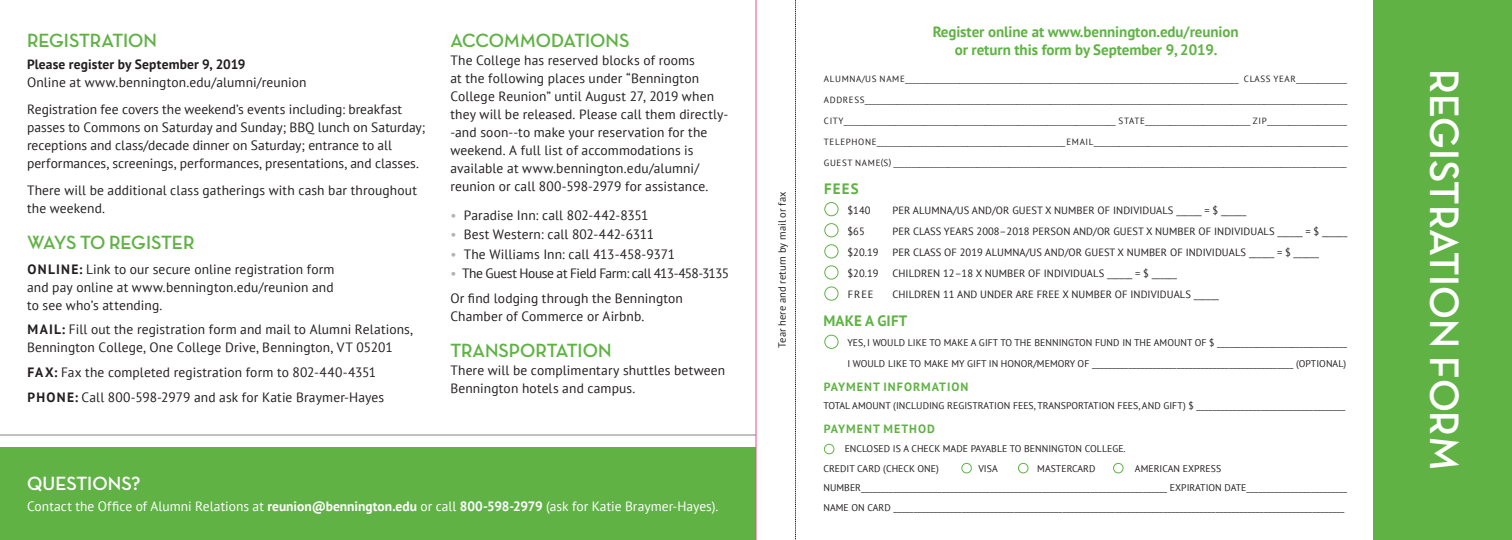
<style>
.page{position:relative;width:1512px;height:540px;background:#fff}
.page>*{position:absolute;margin:0;border:0;box-sizing:border-box;transform-origin:0 0}
.t1{font:42px "Neutraface Display Bold Alt";color:#fff}
.t2{font:19.5px "Neutraface Display Bold Alt";letter-spacing:-.01em;color:#60b245}
.t3{font:19.5px "Neutraface Display Bold Alt";letter-spacing:.005em;color:#fff}
.t4{font:700 15px "PT Sans";letter-spacing:-.005em;color:#60b245}
.t5{font:13.5px/18px "PT Sans";letter-spacing:.01em;color:#231f20}
.t6{font:13.5px "PT Sans";color:#fff}
.t7{font:13.5px "PT Sans";letter-spacing:-.03em;color:#231f20}
.t8{font:700 13.5px "PT Sans";letter-spacing:.01em;color:#231f20}
.t9{font:700 12px "PT Sans";letter-spacing:.085em;color:#60b245}
._2ndHead{font:10.5px "PT Sans";letter-spacing:.005em;color:#231f20}
.t10{font:9.75px "PT Sans";letter-spacing:.005em;color:#231f20}
.t11{font:9px "PT Sans";letter-spacing:.075em;color:#231f20}
.s1{font-weight:700}
.s2{color:#b2b5b7}
</style>
<div class="page">
<div style="left:1374px;top:0;width:138px;height:540px;background:#60b245"></div>
<div style="left:824px;top:202px;width:14px;height:14px;border:1px solid #60b245;border-radius:50%"></div>
<div style="left:824px;top:223px;width:14px;height:14px;border:1px solid #60b245;border-radius:50%"></div>
<div style="left:824px;top:244px;width:14px;height:14px;border:1px solid #60b245;border-radius:50%"></div>
<div style="left:824px;top:265px;width:14px;height:14px;border:1px solid #60b245;border-radius:50%"></div>
<div style="left:824px;top:287px;width:14px;height:14px;border:1px solid #60b245;border-radius:50%"></div>
<div style="left:824px;top:335px;width:14px;height:14px;border:1px solid #60b245;border-radius:50%"></div>
<div style="left:0;top:447px;width:756px;height:93px;background:#60b245"></div>
<hr style="left:0;top:434px;width:756px;height:2px;background:#bfc0c1">
<div style="left:961px;top:463px;width:11px;height:10px;border:1px solid #60b245;border-radius:50%"></div>
<div style="left:1018px;top:463px;width:10px;height:10px;border:1px solid #60b245;border-radius:50%"></div>
<div style="left:1113px;top:463px;width:10px;height:10px;border:1px solid #60b245;border-radius:50%"></div>
<div style="left:824px;top:444px;width:10px;height:10px;border:1px solid #60b245;border-radius:50%"></div>
<svg style="left:795px;top:0;width:1px;height:540px"></svg>
<hr style="left:756px;top:0;width:1px;height:540px;background:#ee4994">
<p class="t2" style="left:27px;top:30px;width:132px">REGISTRATION</p>
<p class="t8" style="left:27px;top:55px;width:220px">Please register by September 9, 2019</p>
<p class="t5" style="left:27px;top:73px;width:281px">Online at www.bennington.edu/alumni/reunion</p>
<p class="t5" style="left:27px;top:100px;width:400px">Registration fee covers the weekend’s events including: breakfast passes to Commons on Saturday and Sunday; BBQ lunch on Saturday; receptions and class/decade dinner on Saturday; entrance to all performances, screenings, performances, presentations, and classes.</p>
<p class="t5" style="left:27px;top:181px;width:391px">There will be additional class gatherings with cash bar throughout the weekend.</p>
<p class="t2" style="left:27px;top:231px;width:169px">WAYS TO REGISTER</p>
<p class="t5" style="left:27px;top:260px;width:309px;text-align:justify"><span class="s1">ONLINE:</span> Link to our secure online registration form and pay online at www.bennington.edu/reunion and to see who’s attending.</p>
<p class="t5" style="left:27px;top:320px;width:387px"><span class="s1">MAIL:</span> Fill out the registration form and mail to Alumni Relations,<br>Bennington College, One College Drive, Bennington, VT 05201</p>
<p class="t5" style="left:28px;top:363px;width:350px"><span class="s1">FAX:</span> Fax the completed registration form to 802-440-4351</p>
<p class="t5" style="left:28px;top:388px;width:358px"><span class="s1">PHONE:</span> Call 800-598-2979 and ask for Katie Braymer-Hayes</p>
<p class="t2" style="left:450px;top:29px;width:181px">ACCOMMODATIONS</p>
<p class="t5" style="left:450px;top:51px;width:279px">The College has reserved blocks of rooms<br>at the following places under “Bennington College Reunion” until August 27, 2019 when they will be released. Please call them directly--and soon--to make your reservation for the weekend. A full list of accommodations is available at www.bennington.edu/alumni/ reunion or call 800-598-2979 for assistance.</p>
<p class="t5" style="left:450px;top:206px;width:200px"><span class="s2">•</span> Paradise Inn: call 802-442-8351</p>
<p class="t5" style="left:450px;top:225px;width:205px"><span class="s2">•</span> Best Western: call 802-442-6311</p>
<p class="t5" style="left:450px;top:245px;width:226px"><span class="s2">•</span> The Williams Inn: call 413-458-9371</p>
<p class="t7" style="left:450px;top:265px;width:280px"><span class="s2">•</span> The Guest House at Field Farm: call 413-458-3135</p>
<p class="t5" style="left:450px;top:289px;width:234px">Or find lodging through the Bennington<br>Chamber of Commerce or Airbnb.</p>
<p class="t2" style="left:450px;top:340px;width:163px">TRANSPORTATION</p>
<p class="t5" style="left:450px;top:361px;width:276px">There will be complimentary shuttles between<br>Bennington hotels and campus.</p>
<p class="t3" style="left:27px;top:472px;width:115px">QUESTIONS?</p>
<p class="t6" style="left:27px;top:498px;width:693px">Contact the Office of Alumni Relations at <span class="s1">reunion@bennington.edu</span> or call <span class="s1">800-598-2979</span> (ask for Katie Braymer-Hayes).</p>
<p class="_2ndHead" style="left:775px;top:348px;width:158px;rotate:-90deg">Tear here and return by mail or fax</p>
<p class="t4" style="left:933px;top:21px;width:307px">Register online at www.bennington.edu/reunion</p>
<p class="t4" style="left:955px;top:39px;width:264px">or return this form by September 9, 2019.</p>
<p class="t11" style="left:824px;top:73px;width:525px">ALUMNA/US NAME____________________________________________________________________________________________ CLASS YEAR______________</p>
<p class="t11" style="left:824px;top:94px;width:525px">ADDRESS_____________________________________________________________________________________________________________________________________</p>
<p class="t11" style="left:824px;top:115px;width:525px">CITY___________________________________________________________________________ STATE_____________________________ ZIP______________________</p>
<p class="t11" style="left:824px;top:136px;width:525px">TELEPHONE____________________________________________________ EMAIL______________________________________________________________________</p>
<p class="t11" style="left:824px;top:157px;width:525px">GUEST NAME(S) _____________________________________________________________________________________________________________________________</p>
<p class="t4" style="left:824px;top:179px;width:36px">FEES</p>
<p class="_2ndHead" style="left:848px;top:203px;width:25px">$140</p>
<p class="_2ndHead" style="left:893px;top:203px;width:355px">PER ALUMNA/US AND/OR GUEST X NUMBER OF INDIVIDUALS ______ = $ ______</p>
<p class="_2ndHead" style="left:848px;top:224px;width:19px">$65</p>
<p class="_2ndHead" style="left:893px;top:224px;width:456px">PER CLASS YEARS 2008–2018 PERSON AND/OR GUEST X NUMBER OF INDIVIDUALS ______ = $ ______</p>
<p class="_2ndHead" style="left:848px;top:245px;width:33px">$20.19</p>
<p class="_2ndHead" style="left:893px;top:245px;width:428px">PER CLASS OF 2019 ALUMNA/US AND/OR GUEST X NUMBER OF INDIVIDUALS ______ = $ ______</p>
<p class="_2ndHead" style="left:848px;top:266px;width:33px">$20.19</p>
<p class="_2ndHead" style="left:893px;top:266px;width:286px">CHILDREN 12–18 X NUMBER OF INDIVIDUALS ______ = $ ______</p>
<p class="_2ndHead" style="left:848px;top:287px;width:27px">FREE</p>
<p class="_2ndHead" style="left:893px;top:287px;width:328px">CHILDREN 11 AND UNDER ARE FREE X NUMBER OF INDIVIDUALS ______</p>
<p class="t4" style="left:824px;top:311px;width:85px">MAKE A GIFT</p>
<p class="t10" style="left:848px;top:336px;width:501px">YES, I WOULD LIKE TO MAKE A GIFT TO THE BENNINGTON FUND IN THE AMOUNT OF $ _________________________________</p>
<p class="t10" style="left:848px;top:357px;width:500px">I WOULD LIKE TO MAKE MY GIFT IN HONOR/MEMORY OF __________________________________________________ (OPTIONAL)</p>
<p class="t9" style="left:824px;top:378px;width:146px">PAYMENT INFORMATION</p>
<p class="t10" style="left:824px;top:399px;width:524px">TOTAL AMOUNT (INCLUDING REGISTRATION FEES, TRANSPORTATION FEES, AND GIFT) $ _____________________________________</p>
<p class="t9" style="left:824px;top:420px;width:112px">PAYMENT METHOD</p>
<p class="t10" style="left:845px;top:442px;width:283px">ENCLOSED IS A CHECK MADE PAYABLE TO BENNINGTON COLLEGE.</p>
<p class="t10" style="left:824px;top:462px;width:117px">CREDIT CARD (CHECK ONE)</p>
<p class="t10" style="left:978px;top:462px;width:21px">VISA</p>
<p class="t10" style="left:1037px;top:462px;width:60px">MASTERCARD</p>
<p class="t10" style="left:1135px;top:462px;width:88px">AMERICAN EXPRESS</p>
<p class="t10" style="left:824px;top:481px;width:525px">NUMBER____________________________________________________________________________ EXPIRATION DATE_________________________</p>
<p class="t10" style="left:824px;top:501px;width:522px">NAME ON CARD ________________________________________________________________________________________________________________</p>
<p class="t1" style="left:1468px;top:69px;width:403px;rotate:90deg">REGISTRATION FORM</p>
</div>
